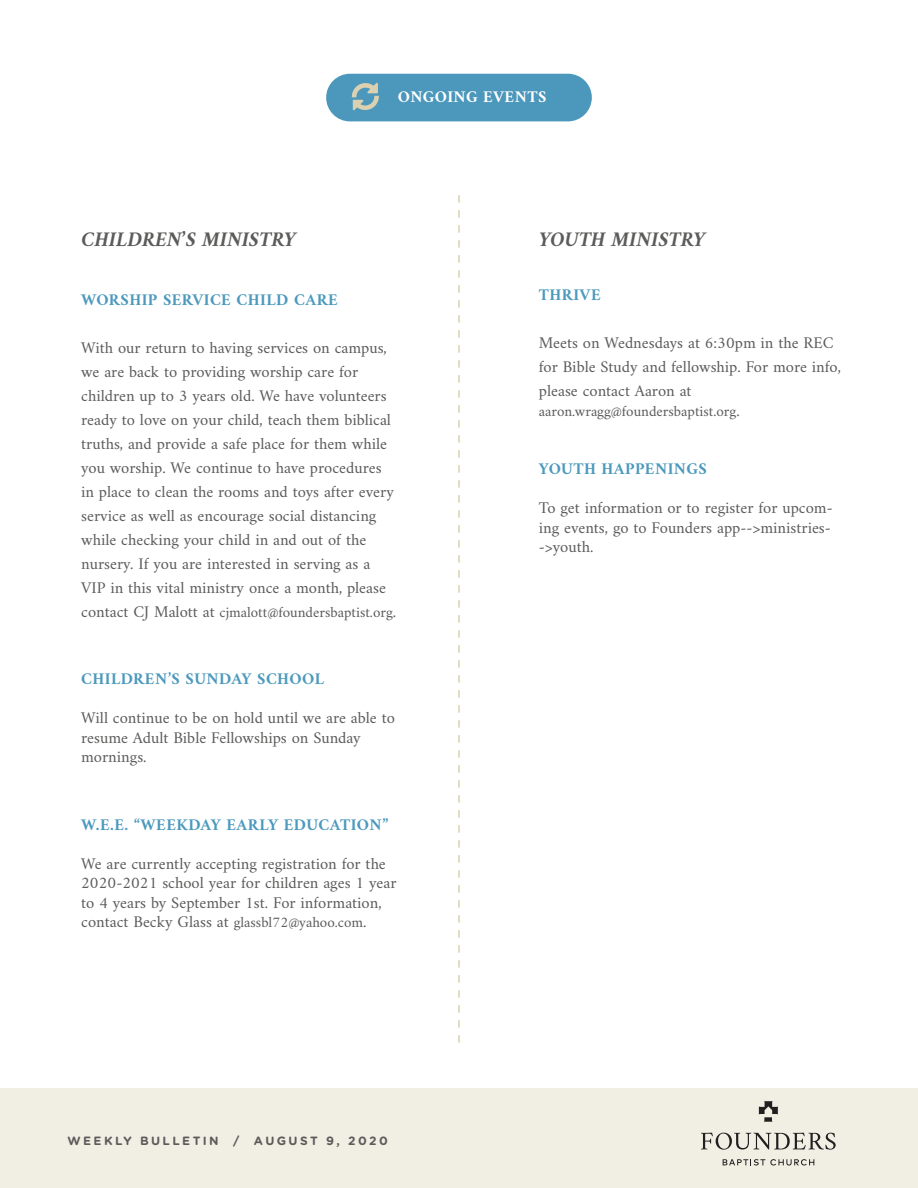
<style>
.page{position:relative;width:918px;height:1188px;background:#fff}
.page>*{position:absolute;margin:0;border:0;box-sizing:border-box;transform-origin:0 0}
.t1{font:italic 700 21px "Amiri";color:#5b5b5a}
.t2{font:16.5px/24px "Amiri";color:#5b5b5a}
.t3{font:700 16.5px "Amiri";letter-spacing:.025em;color:#4c99bd}
.t4{font:700 16.5px "Amiri";letter-spacing:.025em;color:#fff}
.t5{font:15px "Amiri";color:#5b5b5a}
.t6{font:700 12px "Gotham Rounded";letter-spacing:.2em;color:#5b5b5a}
.s1{font-size:16.5px}
.s2{font-size:15px}
</style>
<div class="page">
<div style="left:326px;top:74px;width:266px;height:47px;background:#4c98bc;border-radius:24px"></div>
<div style="left:0;top:1088px;width:918px;height:100px;background:#f1eee3"></div>
<svg style="left:458px;top:195px;width:2px;height:848px"></svg>
<svg style="left:352px;top:82px;width:27px;height:29px"></svg>
<svg style="left:701px;top:1133px;width:135px;height:17px"></svg>
<svg style="left:723px;top:1159px;width:91px;height:7px"></svg>
<svg style="left:759px;top:1101px;width:19px;height:21px"></svg>
<p class="t1" style="left:81px;top:227px;width:216px">CHILDREN’S MINISTRY</p>
<p class="t4" style="left:398px;top:87px;width:150px">ONGOING EVENTS</p>
<p class="t1" style="left:539px;top:227px;width:168px">YOUTH MINISTRY</p>
<p class="t3" style="left:81px;top:289px;width:258px">WORSHIP SERVICE CHILD CARE</p>
<p class="t2" style="left:81px;top:335px;width:314px">With our return to having services on campus, we are back to providing worship care for children up to 3 years old. We have volunteers ready to love on your child, teach them biblical truths, and provide a safe place for them while you worship. We continue to have procedures in place to clean the rooms and toys after every service as well as encourage social distancing while checking your child in and out of the nursery. If you are interested in serving as a VIP in this vital ministry once a month, please</p>
<p class="t5" style="left:81px;top:603px;width:317px"><span class="s1">contact CJ Malott at</span> cjmalott@foundersbaptist.org<span class="s1">.</span></p>
<p class="t3" style="left:81px;top:669px;width:244px">CHILDREN’S SUNDAY SCHOOL</p>
<p class="t2" style="left:81px;top:708px;width:315px;line-height:19.5px">Will continue to be on hold until we are able to resume Adult Bible Fellowships on Sunday mornings.</p>
<p class="t3" style="left:81px;top:814px;width:308px">W.E.E. “WEEKDAY EARLY EDUCATION”</p>
<p class="t2" style="left:81px;top:853px;width:317px;line-height:19.5px">We are currently accepting registration for the 2020-2021 school year for children ages 1 year to 4 years by September 1st. For information, contact Becky Glass at <span class="s2">glassbl72@yahoo.com</span>.</p>
<p class="t6" style="left:68px;top:1132px;width:322px">WEEKLY BULLETIN / AUGUST 9, 2020</p>
<p class="t3" style="left:539px;top:285px;width:63px">THRIVE</p>
<p class="t2" style="left:539px;top:330px;width:304px">Meets on Wednesdays at 6:30pm in the REC for Bible Study and fellowship. For more info, please contact Aaron at</p>
<p class="t5" style="left:539px;top:402px;width:202px">aaron.wragg@foundersbaptist.org<span class="s1">.</span></p>
<p class="t3" style="left:539px;top:459px;width:169px">YOUTH HAPPENINGS</p>
<p class="t2" style="left:539px;top:498px;width:295px;line-height:19.5px;text-align:justify">To get information or to register for upcom&shy;ing events, go to Founders app--&gt;ministries--&gt;youth.</p>
</div>
